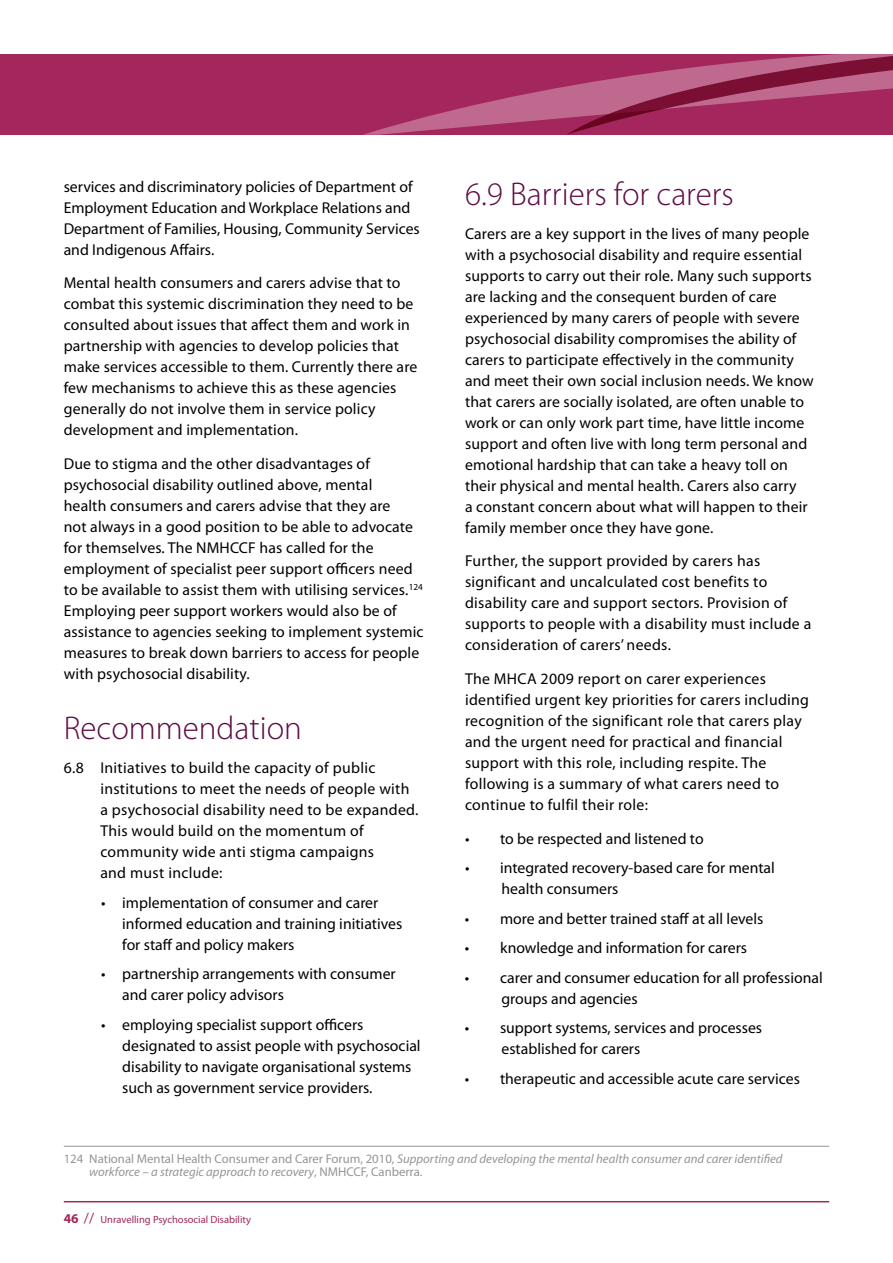
<style>
.page{position:relative;width:893px;height:1263px;background:#fff}
.page>*{position:absolute;margin:0;border:0;box-sizing:border-box;transform-origin:0 0}
.t1{font:300 33px "Myriad Pro";color:#5d0d45}
.t2{font:15.75px/21px "Myriad Pro";letter-spacing:.01em;color:#000}
.t3{font:italic 12.75px/13.5px "Myriad Pro";color:#939598}
.t4{font:10.5px "Myriad Pro";color:#a3265c}
.s1{font-style:normal}
.s2{font-weight:700;font-size:13.5px}
.s3{font-size:15px}
</style>
<div class="page">
<hr style="left:64px;top:1201px;width:765px;height:1px;background:#a3265c">
<hr style="left:64px;top:1146px;width:765px;height:1px;background:#939598">
<div style="left:0;top:54px;width:893px;height:81px;background:#a3265c"></div>
<svg style="left:363px;top:54px;width:530px;height:81px"></svg>
<p class="t2" style="left:64px;top:176px;width:358px">services and discriminatory policies of Department of Employment Education and Workplace Relations and Department of Families, Housing, Community Services and Indigenous Affairs.</p>
<p class="t2" style="left:64px;top:273px;width:355px">Mental health consumers and carers advise that to combat this systemic discrimination they need to be consulted about issues that affect them and work in partnership with agencies to develop policies that make services accessible to them. Currently there are few mechanisms to achieve this as these agencies generally do not involve them in service policy development and implementation.</p>
<p class="t2" style="left:64px;top:454px;width:361px">Due to stigma and the other disadvantages of psychosocial disability outlined above, mental<br>health consumers and carers advise that they are<br>not always in a good position to be able to advocate for themselves. The NMHCCF has called for the employment of specialist peer support officers need to be available to assist them with utilising services.<sup>124<br></sup>Employing peer support workers would also be of assistance to agencies seeking to implement systemic measures to break down barriers to access for people with psychosocial disability.</p>
<h1 class="t1" style="left:64px;top:710px;width:240px">Recommendation</h1>
<p class="t2" style="left:100px;top:758px;width:320px;text-indent:-37px">6.8 Initiatives to build the capacity of public institutions to meet the needs of people with a psychosocial disability need to be expanded.<br>This would build on the momentum of community wide anti stigma campaigns<br>and must include:</p>
<p class="t2" style="left:122px;top:892px;width:282px;text-indent:-21px">• implementation of consumer and carer informed education and training initiatives for staff and policy makers</p>
<p class="t2" style="left:122px;top:964px;width:275px;text-indent:-21px">• partnership arrangements with consumer and carer policy advisors</p>
<p class="t2" style="left:122px;top:1014px;width:300px;text-indent:-21px">• employing specialist support officers designated to assist people with psychosocial disability to navigate organisational systems such as government service providers.</p>
<h1 class="t1" style="left:465px;top:176px;width:270px">6.9 Barriers for carers</h1>
<p class="t2" style="left:465px;top:223px;width:350px">Carers are a key support in the lives of many people with a psychosocial disability and require essential supports to carry out their role. Many such supports are lacking and the consequent burden of care experienced by many carers of people with severe psychosocial disability compromises the ability of carers to participate effectively in the community and meet their own social inclusion needs. We know that carers are socially isolated, are often unable to work or can only work part time, have little income support and often live with long term personal and emotional hardship that can take a heavy toll on their physical and mental health. Carers also carry<br>a constant concern about what will happen to their family member once they have gone.</p>
<p class="t2" style="left:465px;top:551px;width:348px">Further, the support provided by carers has significant and uncalculated cost benefits to disability care and support sectors. Provision of supports to people with a disability must include a consideration of carers’ needs.</p>
<p class="t2" style="left:465px;top:668px;width:346px">The MHCA 2009 report on carer experiences identified urgent key priorities for carers including recognition of the significant role that carers play and the urgent need for practical and financial support with this role, including respite. The following is a summary of what carers need to continue to fulfil their role:</p>
<p class="t2" style="left:465px;top:828px;width:240px">• to be respected and listened to</p>
<p class="t2" style="left:502px;top:858px;width:275px;text-indent:-37px">• integrated recovery-based care for mental health consumers</p>
<p class="t2" style="left:465px;top:908px;width:300px">• more and better trained staff at all levels</p>
<p class="t2" style="left:465px;top:938px;width:284px">• knowledge and information for carers</p>
<p class="t2" style="left:502px;top:967px;width:323px;text-indent:-37px">• carer and consumer education for all professional groups and agencies</p>
<p class="t2" style="left:501px;top:1018px;width:262px;text-indent:-37px">• support systems, services and processes established for carers</p>
<p class="t2" style="left:465px;top:1068px;width:336px">• therapeutic and accessible acute care services</p>
<p class="t3" style="left:89px;top:1152px;width:695px;text-indent:-26px"><span class="s1">124 National Mental Health Consumer and Carer Forum, 2010,</span> Supporting and developing the mental health consumer and carer identified workforce – a strategic approach to recovery<span class="s1">, NMHCCF, Canberra.</span></p>
<p class="t4" style="left:64px;top:1213px;width:189px"><span class="s2">46</span> <span class="s3">//</span> Unravelling Psychosocial Disability</p>
</div>
